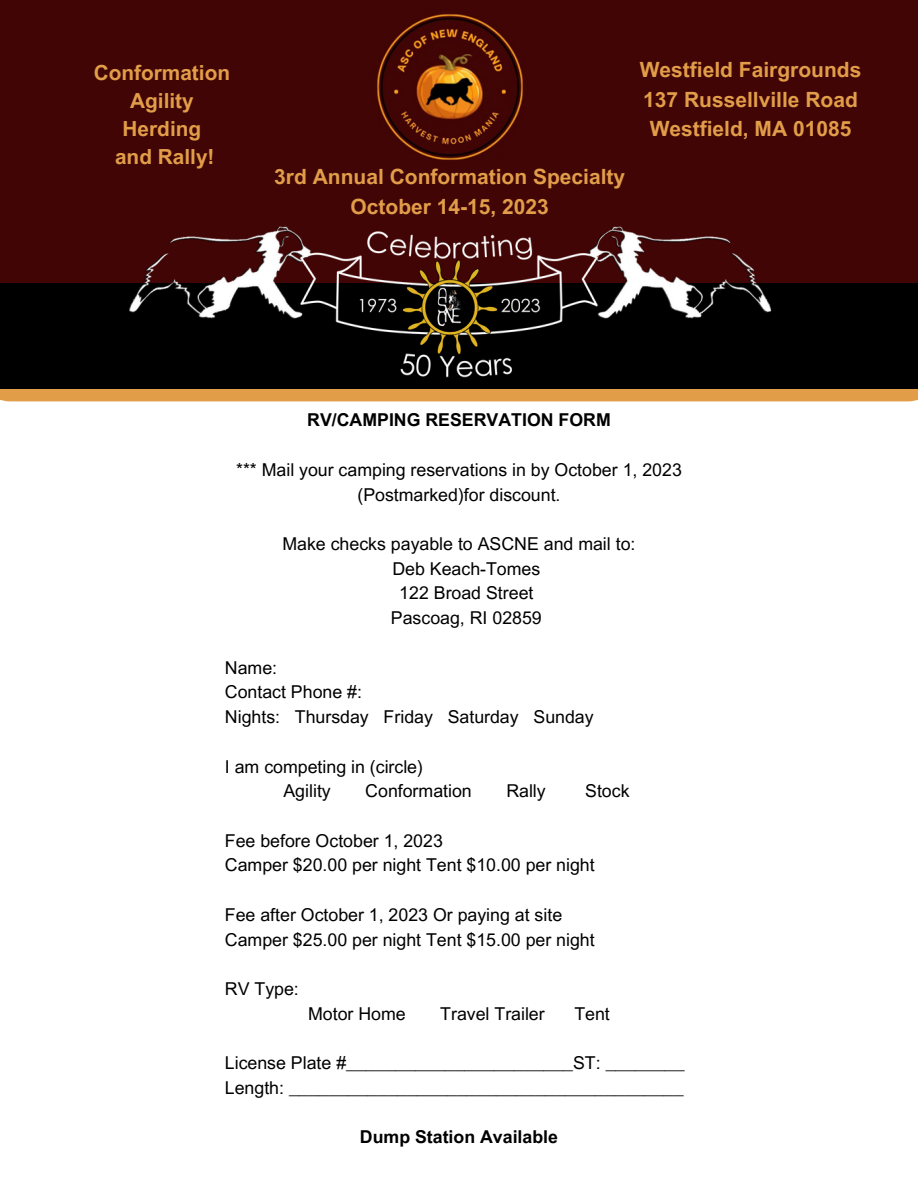
<style>
.page{position:relative;width:918px;height:1188px;background:#fff}
.page>*{position:absolute;margin:0;border:0;box-sizing:border-box;transform-origin:0 0}
.t1{font:700 21px "Arial MT Pro";color:#e29d49}
.t2{font:700 20.85px "Arial MT Pro";color:#e29d49}
.t3{font:17.7px "Arial MT Pro";color:#000}
.t4{font:700 17.7px "Arial MT Pro";color:#000}
</style>
<div class="page">
<div style="left:0;top:0;width:918px;height:283px;background:#410505"></div>
<img style="left:377px;top:14px;width:146px;height:146px">
<svg style="left:0;top:388px;width:918px;height:13px;background:#d09043"></svg>
<div style="left:0;top:283px;width:918px;height:105px;background:#000"></div>
<img style="left:129px;top:226px;width:643px;height:152px">
<p class="t2" style="left:94px;top:65px;width:138px">Conformation</p>
<p class="t2" style="left:130px;top:93px;width:65px">Agility</p>
<p class="t2" style="left:123px;top:121px;width:80px">Herding</p>
<p class="t2" style="left:115px;top:149px;width:101px">and Rally!</p>
<p class="t1" style="left:274px;top:169px;width:353px">3rd Annual Conformation Specialty</p>
<p class="t1" style="left:351px;top:198px;width:200px">October 14-15, 2023</p>
<p class="t1" style="left:640px;top:62px;width:223px">Westfield Fairgrounds</p>
<p class="t1" style="left:643px;top:91px;width:216px">137 Russellville Road</p>
<p class="t1" style="left:650px;top:121px;width:203px">Westfield, MA 01085</p>
<p class="t4" style="left:307px;top:414px;width:305px">RV/CAMPING RESERVATION FORM</p>
<p class="t3" style="left:236px;top:463px;width:447px">*** Mail your camping reservations in by October 1, 2023</p>
<p class="t3" style="left:357px;top:488px;width:205px">(Postmarked)for discount.</p>
<p class="t3" style="left:282px;top:537px;width:355px">Make checks payable to ASCNE and mail to:</p>
<p class="t3" style="left:392px;top:562px;width:149px">Deb Keach-Tomes</p>
<p class="t3" style="left:399px;top:587px;width:136px">122 Broad Street</p>
<p class="t3" style="left:391px;top:611px;width:152px">Pascoag, RI 02859</p>
<p class="t3" style="left:225px;top:661px;width:54px">Name:</p>
<p class="t3" style="left:225px;top:686px;width:139px">Contact Phone #:</p>
<p class="t3" style="left:225px;top:710px;width:370px">Nights: Thursday Friday Saturday Sunday</p>
<p class="t3" style="left:225px;top:760px;width:200px">I am competing in (circle)</p>
<p class="t3" style="left:283px;top:784px;width:49px">Agility</p>
<p class="t3" style="left:365px;top:784px;width:108px">Conformation</p>
<p class="t3" style="left:506px;top:784px;width:41px">Rally</p>
<p class="t3" style="left:585px;top:784px;width:46px">Stock</p>
<p class="t3" style="left:225px;top:834px;width:219px">Fee before October 1, 2023</p>
<p class="t3" style="left:225px;top:859px;width:371px">Camper $20.00 per night Tent $10.00 per night</p>
<p class="t3" style="left:225px;top:908px;width:339px">Fee after October 1, 2023 Or paying at site</p>
<p class="t3" style="left:225px;top:933px;width:371px">Camper $25.00 per night Tent $15.00 per night</p>
<p class="t3" style="left:225px;top:982px;width:75px">RV Type:</p>
<p class="t3" style="left:308px;top:1007px;width:99px">Motor Home</p>
<p class="t3" style="left:440px;top:1007px;width:106px">Travel Trailer</p>
<p class="t3" style="left:574px;top:1007px;width:37px">Tent</p>
<p class="t3" style="left:225px;top:1056px;width:461px">License Plate #_______________________ST: ________</p>
<p class="t3" style="left:225px;top:1081px;width:460px">Length: ________________________________________</p>
<p class="t4" style="left:360px;top:1131px;width:200px">Dump Station Available</p>
</div>
